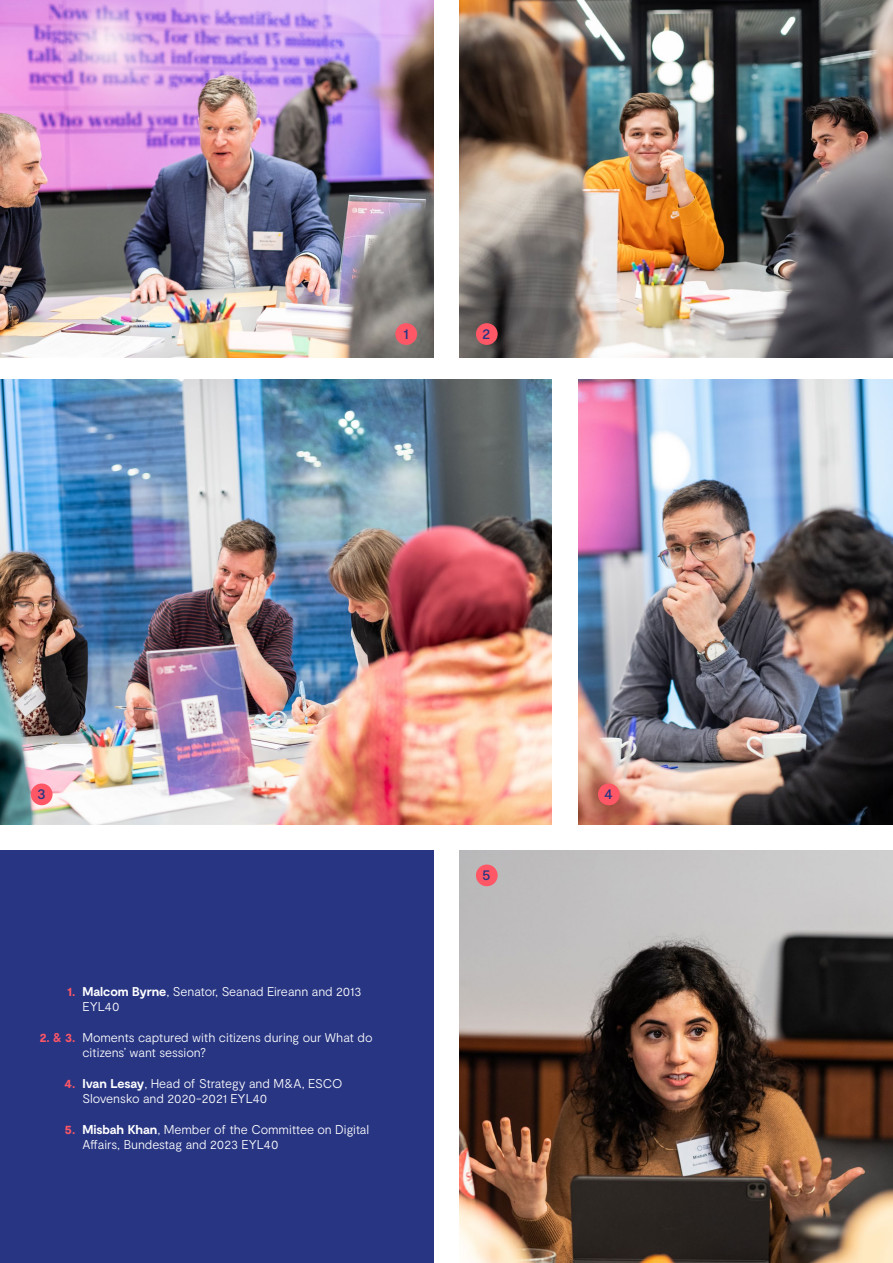
<style>
.page{position:relative;width:893px;height:1263px;background:#fff}
.page>*{position:absolute;margin:0;border:0;box-sizing:border-box;transform-origin:0 0}
.t1{font:500 15px "Moderat";color:#283583}
.t2{font:300 12.75px/15.3px "Moderat";letter-spacing:-.01em;color:#fff}
.t3{font:700 12.75px "Moderat";color:#ff5766}
.s1{font-weight:700}
</style>
<div class="page">
<div style="left:0;top:850px;width:434px;height:413px;background:#283583"></div>
<img style="left:0;top:0;width:434px;height:357px">
<img style="left:459px;top:0;width:434px;height:357px">
<img style="left:0;top:379px;width:551px;height:446px">
<img style="left:578px;top:379px;width:315px;height:446px">
<img style="left:459px;top:850px;width:434px;height:413px">
<div style="left:395px;top:323px;width:22px;height:22px;background:#ff5766;border-radius:50%"></div>
<div style="left:476px;top:323px;width:22px;height:22px;background:#ff5766;border-radius:50%"></div>
<div style="left:31px;top:783px;width:22px;height:22px;background:#ff5766;border-radius:50%"></div>
<div style="left:598px;top:783px;width:22px;height:22px;background:#ff5766;border-radius:50%"></div>
<div style="left:476px;top:864px;width:22px;height:22px;background:#ff5766;border-radius:50%"></div>
<p class="t1" style="left:403px;top:325px;width:7px">1</p>
<p class="t1" style="left:482px;top:325px;width:10px">2</p>
<p class="t1" style="left:37px;top:785px;width:10px">3</p>
<p class="t1" style="left:604px;top:785px;width:10px">4</p>
<p class="t3" style="left:67px;top:983px;width:9px">1.</p>
<p class="t3" style="left:40px;top:1029px;width:37px">2. &amp; 3.</p>
<p class="t3" style="left:65px;top:1075px;width:12px">4.</p>
<p class="t3" style="left:65px;top:1121px;width:12px">5.</p>
<p class="t2" style="left:82px;top:984px;width:281px"><span class="s1">Malcom Byrne</span>, Senator, Seanad Eireann and 2013<br>EYL40</p>
<p class="t2" style="left:82px;top:1030px;width:292px">Moments captured with citizens during our What do citizens’ want session?</p>
<p class="t2" style="left:82px;top:1076px;width:261px"><span class="s1">Ivan Lesay</span>, Head of Strategy and M&amp;A, ESCO<br>Slovensko and 2020-2021 EYL40</p>
<p class="t2" style="left:82px;top:1122px;width:288px"><span class="s1">Misbah Khan</span>, Member of the Committee on Digital<br>Affairs, Bundestag and 2023 EYL40</p>
<p class="t1" style="left:482px;top:866px;width:10px">5</p>
</div>
